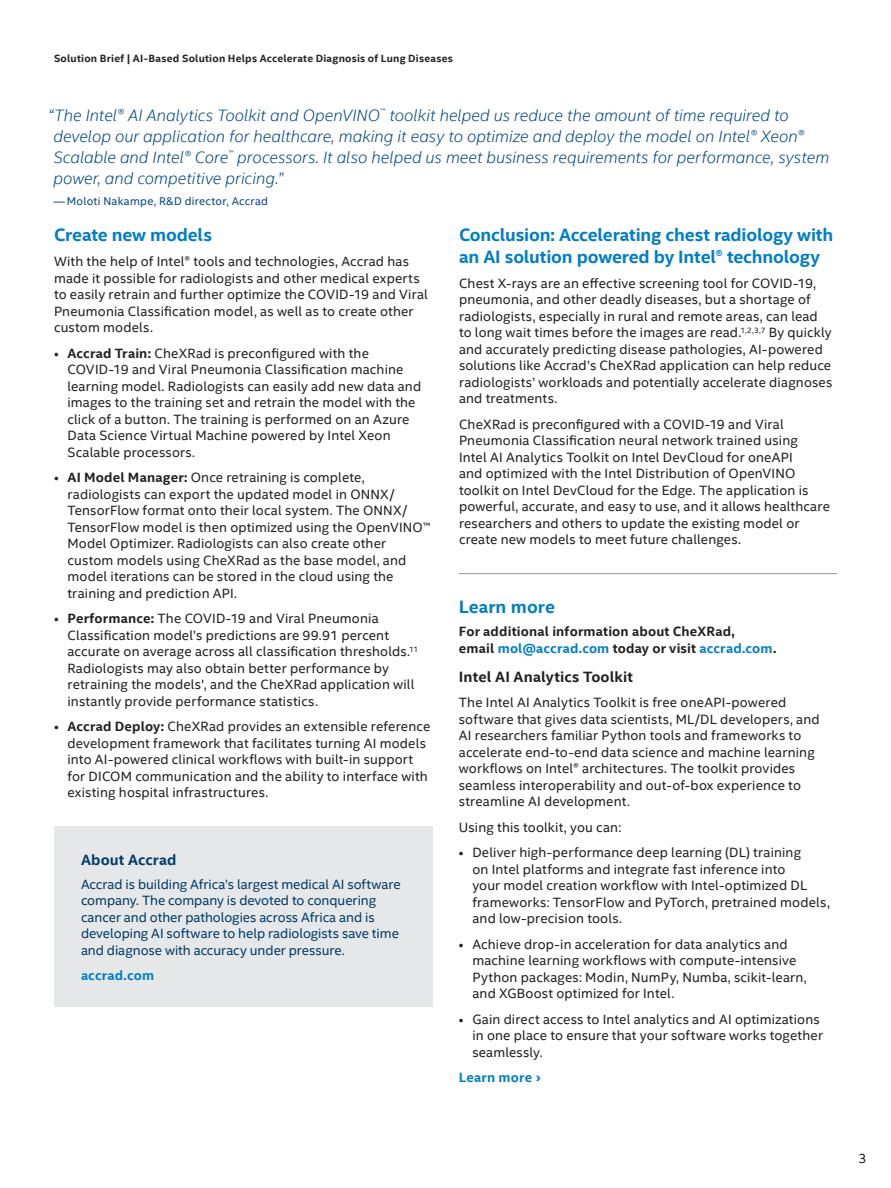
<style>
.page{position:relative;width:891px;height:1188px;background:#fff}
.page>*{position:absolute;margin:0;border:0;box-sizing:border-box;transform-origin:0 0}
.MainCopy___Caption{font:700 18px/21.6px "Intel Clear";letter-spacing:-.01em;color:#007ec5}
.SUBHEAD_2{font:700 18px "Intel Clear";letter-spacing:.005em;color:#007ec5}
.QUOTE{font:italic 300 16.5px/21px "Intel Clear";color:#014887}
.MainCopy___Caption-2{font:700 15px "Intel Clear";letter-spacing:.01em;color:#231f20}
.SUBHEAD_3{font:700 15px "Intel Clear";letter-spacing:.01em;color:#003d6a}
.MainCopy___Caption-3{font:13.5px/16.5px "Intel Clear";letter-spacing:.01em;color:#231f20}
.MainCopy___Caption-4{font:13.5px/16.5px "Intel Clear";letter-spacing:-.005em;color:#003d6a}
.MainCopy___Caption-5{font:700 13.5px/16.5px "Intel Clear";letter-spacing:.01em;color:#231f20}
.MainCopy___Caption-6{font:700 13.5px "Intel Clear";letter-spacing:.01em;color:#007ec5}
.QUOTE-2{font:11.25px "Intel Clear";letter-spacing:.025em;color:#014887}
.t1{font:700 10.5px "Intel Clear";letter-spacing:.02em;color:#231f20}
.s1{font-weight:700}
.s2{color:#007ec5}
.s3{font-family:"Museo Sans 900";font-weight:400}
</style>
<div class="page">
<div style="left:54px;top:827px;width:379px;height:180px;background:#e6e7e9"></div>
<hr style="left:459px;top:573px;width:378px;height:1px;background:#939598">
<p class="t1" style="left:54px;top:51px;width:400px">Solution Brief | AI-Based Solution Helps Accelerate Diagnosis of Lung Diseases</p>
<p class="QUOTE" style="left:53px;top:104px;width:777px;text-indent:-5px">“The Intel® AI Analytics Toolkit and OpenVINO<sup>™</sup> toolkit helped us reduce the amount of time required to develop our application for healthcare, making it easy to optimize and deploy the model on Intel® Xeon® Scalable and Intel® Core<sup>™</sup> processors. It also helped us meet business requirements for performance, system power, and competitive pricing.”</p>
<p class="QUOTE-2" style="left:54px;top:193px;width:216px">— Moloti Nakampe, R&amp;D director, Accrad</p>
<p class="MainCopy___Caption" style="left:54px;top:223px;width:160px">Create new models</p>
<p class="MainCopy___Caption-3" style="left:54px;top:253px;width:376px">With the help of Intel® tools and technologies, Accrad has made it possible for radiologists and other medical experts to easily retrain and further optimize the COVID-19 and Viral Pneumonia Classification model, as well as to create other custom models.</p>
<p class="MainCopy___Caption-3" style="left:68px;top:344px;width:355px;text-indent:-14px">• <span class="s1">Accrad Train:</span> CheXRad is preconfigured with the COVID-19 and Viral Pneumonia Classification machine learning model. Radiologists can easily add new data and images to the training set and retrain the model with the click of a button. The training is performed on an Azure Data Science Virtual Machine powered by Intel Xeon Scalable processors.</p>
<p class="MainCopy___Caption-3" style="left:68px;top:469px;width:364px;text-indent:-14px">• <span class="s1">AI Model Manager:</span> Once retraining is complete, radiologists can export the updated model in ONNX/ TensorFlow format onto their local system. The ONNX/ TensorFlow model is then optimized using the OpenVINO™ Model Optimizer. Radiologists can also create other custom models using CheXRad as the base model, and model iterations can be stored in the cloud using the training and prediction API.</p>
<p class="MainCopy___Caption-3" style="left:68px;top:610px;width:352px;text-indent:-14px">• <span class="s1">Performance:</span> The COVID-19 and Viral Pneumonia Classification model’s predictions are 99.91 percent accurate on average across all classification thresholds.<sup>11<br></sup>Radiologists may also obtain better performance by retraining the models', and the CheXRad application will instantly provide performance statistics.</p>
<p class="MainCopy___Caption-3" style="left:68px;top:718px;width:364px;text-indent:-14px">• <span class="s1">Accrad Deploy:</span> CheXRad provides an extensible reference development framework that facilitates turning AI models into AI-powered clinical workflows with built-in support for DICOM communication and the ability to interface with existing hospital infrastructures.</p>
<p class="SUBHEAD_3" style="left:81px;top:850px;width:97px">About Accrad</p>
<p class="MainCopy___Caption-4" style="left:81px;top:875px;width:321px">Accrad is building Africa’s largest medical AI software company. The company is devoted to conquering cancer and other pathologies across Africa and is developing AI software to help radiologists save time and diagnose with accuracy under pressure.</p>
<p class="MainCopy___Caption-6" style="left:81px;top:966px;width:75px">accrad.com</p>
<p class="MainCopy___Caption" style="left:459px;top:223px;width:376px">Conclusion: Accelerating chest radiology with an AI solution powered by Intel® technology</p>
<p class="MainCopy___Caption-3" style="left:459px;top:275px;width:375px">Chest X-rays are an effective screening tool for COVID-19, pneumonia, and other deadly diseases, but a shortage of radiologists, especially in rural and remote areas, can lead to long wait times before the images are read.<sup>1,2,3,7</sup> By quickly and accurately predicting disease pathologies, AI-powered solutions like Accrad’s CheXRad application can help reduce radiologists’ workloads and potentially accelerate diagnoses and treatments.</p>
<p class="MainCopy___Caption-3" style="left:459px;top:416px;width:372px">CheXRad is preconfigured with a COVID-19 and Viral Pneumonia Classification neural network trained using<br>Intel AI Analytics Toolkit on Intel DevCloud for oneAPI<br>and optimized with the Intel Distribution of OpenVINO toolkit on Intel DevCloud for the Edge. The application is powerful, accurate, and easy to use, and it allows healthcare researchers and others to update the existing model or create new models to meet future challenges.</p>
<p class="SUBHEAD_2" style="left:459px;top:594px;width:98px">Learn more</p>
<p class="MainCopy___Caption-5" style="left:459px;top:623px;width:319px">For additional information about CheXRad,<br>email <span class="s2">mol@accrad.com</span> today or visit <span class="s2">accrad.com</span>.</p>
<p class="MainCopy___Caption-2" style="left:459px;top:666px;width:176px">Intel AI Analytics Toolkit</p>
<p class="MainCopy___Caption-3" style="left:459px;top:694px;width:362px">The Intel AI Analytics Toolkit is free oneAPI-powered software that gives data scientists, ML/DL developers, and AI researchers familiar Python tools and frameworks to accelerate end-to-end data science and machine learning workflows on Intel® architectures. The toolkit provides seamless interoperability and out-of-box experience to streamline AI development.</p>
<p class="MainCopy___Caption-3" style="left:459px;top:818px;width:164px">Using this toolkit, you can:</p>
<p class="MainCopy___Caption-3" style="left:472px;top:844px;width:359px;text-indent:-14px">• Deliver high-performance deep learning (DL) training<br>on Intel platforms and integrate fast inference into<br>your model creation workflow with Intel-optimized DL frameworks: TensorFlow and PyTorch, pretrained models, and low-precision tools.</p>
<p class="MainCopy___Caption-3" style="left:472px;top:935px;width:336px;text-indent:-14px">• Achieve drop-in acceleration for data analytics and machine learning workflows with compute-intensive Python packages: Modin, NumPy, Numba, scikit-learn, and XGBoost optimized for Intel.</p>
<p class="MainCopy___Caption-3" style="left:472px;top:1010px;width:352px;text-indent:-14px">• Gain direct access to Intel analytics and AI optimizations in one place to ensure that your software works together seamlessly.</p>
<p class="MainCopy___Caption-6" style="left:459px;top:1068px;width:84px">Learn more <span class="s3">›</span></p>
<p class="MainCopy___Caption-3" style="left:858px;top:1150px;width:10px">3</p>
</div>
